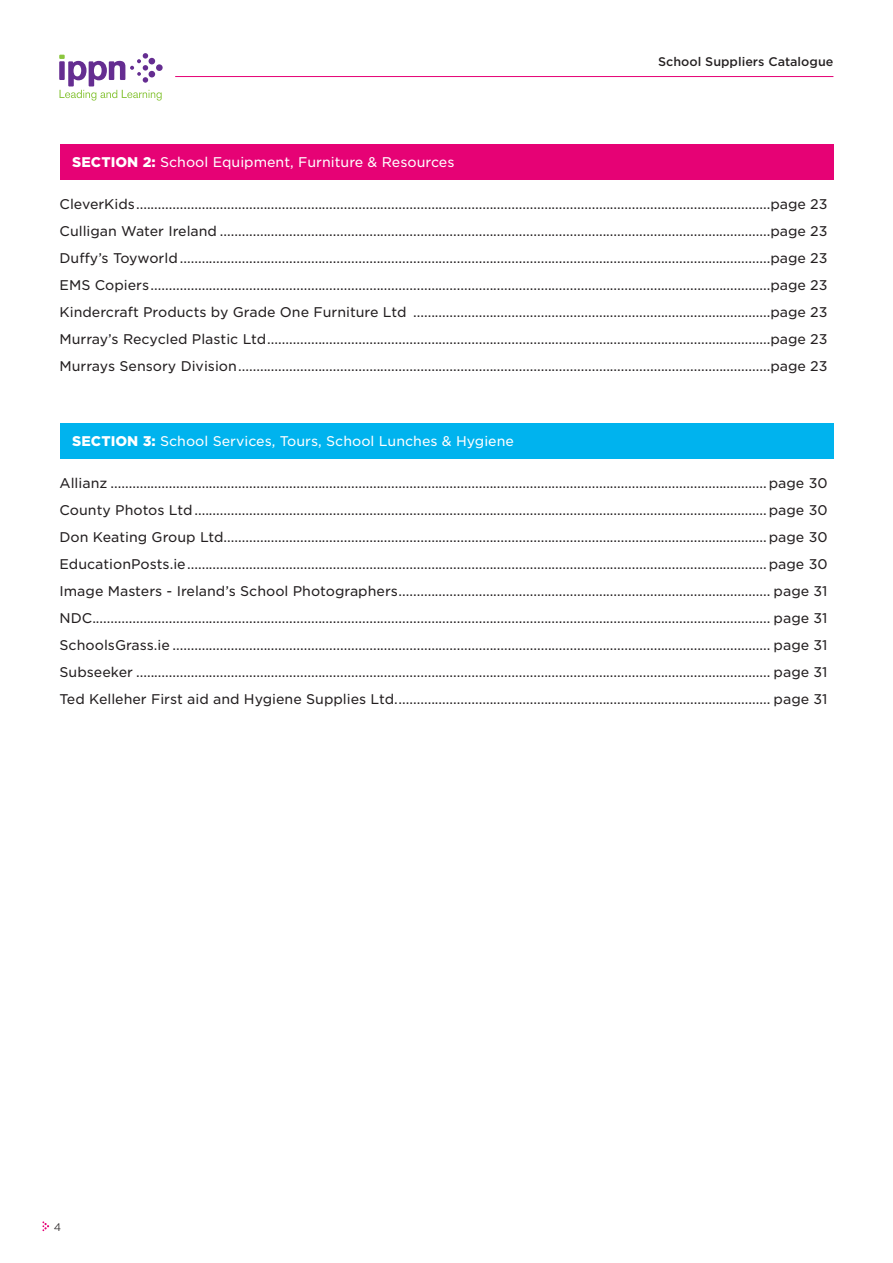
<style>
.page{position:relative;width:893px;height:1263px;background:#fff}
.page>*{position:absolute;margin:0;border:0;box-sizing:border-box;transform-origin:0 0}
.t1{font:13.5px "Gotham S Sm";color:#231f20}
.t2{font:13.5px "Gotham S Sm";color:#fff}
.t3{font:500 12px "Gotham S Sm";color:#231f20}
.t4{font:300 10.5px "Gotham S Sm";color:#231f20}
.s1{font-weight:900}
</style>
<div class="page">
<hr style="left:175px;top:76px;width:658px;height:1px;background:#e60275">
<svg style="left:59px;top:53px;width:103px;height:48px"></svg>
<svg style="left:42px;top:1221px;width:7px;height:10px"></svg>
<div style="left:60px;top:423px;width:773px;height:36px;background:#00b3ee"></div>
<div style="left:60px;top:144px;width:773px;height:35px;background:#e60275"></div>
<p class="t2" style="left:72px;top:153px;width:384px"><span class="s1">SECTION 2:</span> School Equipment, Furniture &amp; Resources</p>
<p class="t3" style="left:658px;top:53px;width:177px">School Suppliers Catalogue</p>
<p class="t1" style="left:60px;top:195px;width:770px">CleverKids..............................................................................................................................................................................page 23</p>
<p class="t1" style="left:60px;top:222px;width:770px">Culligan Water Ireland .......................................................................................................................................................page 23</p>
<p class="t1" style="left:60px;top:249px;width:770px">Duffy’s Toyworld ..................................................................................................................................................................page 23</p>
<p class="t1" style="left:60px;top:276px;width:770px">EMS Copiers..........................................................................................................................................................................page 23</p>
<p class="t1" style="left:60px;top:303px;width:770px">Kindercraft Products by Grade One Furniture Ltd ..................................................................................................page 23</p>
<p class="t1" style="left:60px;top:330px;width:770px">Murray’s Recycled Plastic Ltd..........................................................................................................................................page 23</p>
<p class="t1" style="left:60px;top:357px;width:770px">Murrays Sensory Division..................................................................................................................................................page 23</p>
<p class="t2" style="left:72px;top:432px;width:443px"><span class="s1">SECTION 3:</span> School Services, Tours, School Lunches &amp; Hygiene</p>
<p class="t1" style="left:60px;top:474px;width:770px">Allianz .................................................................................................................................................................................... page 30</p>
<p class="t1" style="left:60px;top:501px;width:770px">County Photos Ltd............................................................................................................................................................. page 30</p>
<p class="t1" style="left:60px;top:528px;width:770px">Don Keating Group Ltd..................................................................................................................................................... page 30</p>
<p class="t1" style="left:60px;top:555px;width:770px">EducationPosts.ie............................................................................................................................................................... page 30</p>
<p class="t1" style="left:60px;top:582px;width:770px">Image Masters - Ireland’s School Photographers...................................................................................................... page 31</p>
<p class="t1" style="left:60px;top:609px;width:770px">NDC.......................................................................................................................................................................................... page 31</p>
<p class="t1" style="left:60px;top:636px;width:770px">SchoolsGrass.ie .................................................................................................................................................................... page 31</p>
<p class="t1" style="left:60px;top:663px;width:770px">Subseeker .............................................................................................................................................................................. page 31</p>
<p class="t1" style="left:60px;top:690px;width:770px">Ted Kelleher First aid and Hygiene Supplies Ltd....................................................................................................... page 31</p>
<p class="t4" style="left:54px;top:1220px;width:9px">4</p>
</div>
